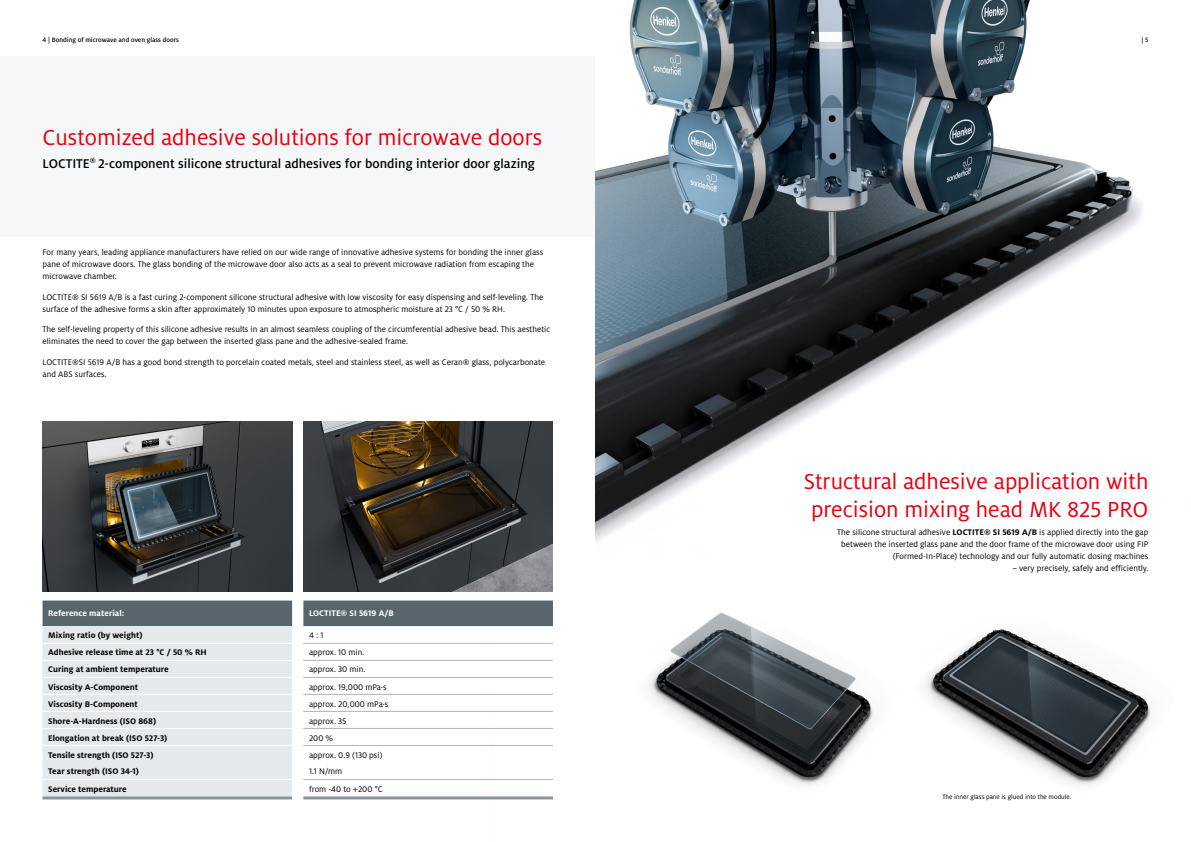
<style>
.page{position:relative;width:1191px;height:842px;background:#fff}
.page>*{position:absolute;margin:0;border:0;box-sizing:border-box;transform-origin:0 0}
.t1{font:24px/28.8px "Henkel Milo";color:#e3000f;text-align:center}
.t2{font:500 14px "Henkel Milo";color:#000}
.t3{font:9px/12px "Henkel Milo";color:#000}
.t4{font:700 9px "Henkel Milo";color:#000}
.t5{font:700 9px "Henkel Milo";color:#fff}
.t6{font:500 7px "Henkel Milo";color:#000}
.t7{font:7px "Henkel Milo";color:#000}
.s1{font-weight:700}
</style>
<div class="page">
<div style="left:0;top:57px;width:595px;height:180px;background:#f6f7f8"></div>
<img style="left:595px;top:0;width:547px;height:520px">
<img style="left:926px;top:629px;width:225px;height:156px">
<img style="left:649px;top:612px;width:224px;height:173px">
<div style="left:43px;top:600px;width:510px;height:26px;background:#57666d"></div>
<div style="left:43px;top:626px;width:249px;height:170px;background:#e5e9ec"></div>
<svg style="left:43px;top:796px;width:510px;height:3px;background:#9ca6ac"></svg>
<hr style="left:43px;top:660px;width:249px;height:1px;background:#fff">
<hr style="left:43px;top:677px;width:249px;height:1px;background:#fff">
<hr style="left:43px;top:694px;width:249px;height:1px;background:#fff">
<hr style="left:43px;top:711px;width:249px;height:1px;background:#fff">
<hr style="left:43px;top:728px;width:249px;height:1px;background:#fff">
<hr style="left:43px;top:745px;width:249px;height:1px;background:#fff">
<hr style="left:43px;top:779px;width:249px;height:1px;background:#fff">
<hr style="left:303px;top:660px;width:250px;height:1px;background:#adb6bc">
<hr style="left:303px;top:677px;width:250px;height:1px;background:#adb6bc">
<hr style="left:303px;top:694px;width:250px;height:1px;background:#adb6bc">
<hr style="left:303px;top:711px;width:250px;height:1px;background:#adb6bc">
<hr style="left:303px;top:728px;width:250px;height:1px;background:#adb6bc">
<hr style="left:303px;top:745px;width:250px;height:1px;background:#adb6bc">
<hr style="left:303px;top:779px;width:250px;height:1px;background:#adb6bc">
<hr style="left:43px;top:643px;width:249px;height:1px;background:#fff">
<hr style="left:303px;top:643px;width:250px;height:1px;background:#adb6bc">
<img style="left:43px;top:421px;width:249px;height:170px">
<img style="left:303px;top:421px;width:250px;height:170px">
<p class="t6" style="left:43px;top:36px;width:138px">4 | Bonding of microwave and oven glass doors</p>
<p class="t6" style="left:1141px;top:36px;width:8px">| 5</p>
<h1 class="t1" style="left:43px;top:123px;width:501px">Customized adhesive solutions for microwave doors</h1>
<h2 class="t2" style="left:43px;top:155px;width:494px">LOCTITE<sup>®</sup> 2-component silicone structural adhesives for bonding interior door glazing</h2>
<p class="t3" style="left:43px;top:246px;width:502px">For many years, leading appliance manufacturers have relied on our wide range of innovative adhesive systems for bonding the inner glass pane of microwave doors. The glass bonding of the microwave door also acts as a seal to prevent microwave radiation from escaping the microwave chamber.</p>
<p class="t3" style="left:43px;top:291px;width:502px">LOCTITE® SI 5619 A/B is a fast curing 2-component silicone structural adhesive with low viscosity for easy dispensing and self-leveling. The surface of the adhesive forms a skin after approximately 10 minutes upon exposure to atmospheric moisture at 23 °C / 50 % RH.</p>
<p class="t3" style="left:43px;top:323px;width:509px">The self-leveling property of this silicone adhesive results in an almost seamless coupling of the circumferential adhesive bead. This aesthetic eliminates the need to cover the gap between the inserted glass pane and the adhesive-sealed frame.</p>
<p class="t3" style="left:43px;top:356px;width:504px">LOCTITE®SI 5619 A/B has a good bond strength to porcelain coated metals, steel and stainless steel, as well as Ceran® glass, polycarbonate and ABS surfaces.</p>
<p class="t5" style="left:48px;top:608px;width:78px">Reference material:</p>
<p class="t5" style="left:309px;top:608px;width:86px">LOCTITE® SI 5619 A/B</p>
<p class="t4" style="left:48px;top:630px;width:96px">Mixing ratio (by weight)</p>
<p class="t3" style="left:309px;top:629px;width:16px">4 : 1</p>
<p class="t4" style="left:48px;top:647px;width:160px">Adhesive release time at 23 °C / 50 % RH</p>
<p class="t3" style="left:309px;top:647px;width:57px">approx. 10 min.</p>
<p class="t4" style="left:48px;top:664px;width:122px">Curing at ambient temperature</p>
<p class="t3" style="left:309px;top:664px;width:58px">approx. 30 min.</p>
<p class="t4" style="left:48px;top:681px;width:91px">Viscosity A-Component</p>
<p class="t3" style="left:309px;top:681px;width:79px">approx. 19,000 mPa·s</p>
<p class="t4" style="left:48px;top:698px;width:91px">Viscosity B-Component</p>
<p class="t3" style="left:309px;top:698px;width:81px">approx. 20,000 mPa·s</p>
<p class="t4" style="left:48px;top:715px;width:109px">Shore-A-Hardness (ISO 868)</p>
<p class="t3" style="left:309px;top:715px;width:39px">approx. 35</p>
<p class="t4" style="left:48px;top:733px;width:121px">Elongation at break (ISO 527-3)</p>
<p class="t3" style="left:309px;top:732px;width:26px">200 %</p>
<p class="t4" style="left:48px;top:750px;width:107px">Tensile strength (ISO 527-3)</p>
<p class="t3" style="left:309px;top:749px;width:75px">approx. 0.9 (130 psi)</p>
<p class="t4" style="left:48px;top:766px;width:92px">Tear strength (ISO 34-1)</p>
<p class="t3" style="left:309px;top:766px;width:35px">1.1 N/mm</p>
<p class="t4" style="left:48px;top:784px;width:80px">Service temperature</p>
<p class="t3" style="left:309px;top:783px;width:75px">from -40 to +200 °C</p>
<h1 class="t1" style="left:804px;top:467px;width:346px">Structural adhesive application with precision mixing head MK 825 PRO</h1>
<p class="t3" style="left:837px;top:526px;width:313px;text-align:right">The silicone structural adhesive <span class="s1">LOCTITE® SI 5619 A/B</span> is applied directly into the gap between the inserted glass pane and the door frame of the microwave door using FIP (Formed-In-Place) technology and our fully automatic dosing machines</p>
<p class="t3" style="left:1012px;top:562px;width:138px">– very precisely, safely and efficiently.</p>
<p class="t7" style="left:942px;top:793px;width:130px">The inner glass pane is glued into the module.</p>
</div>
